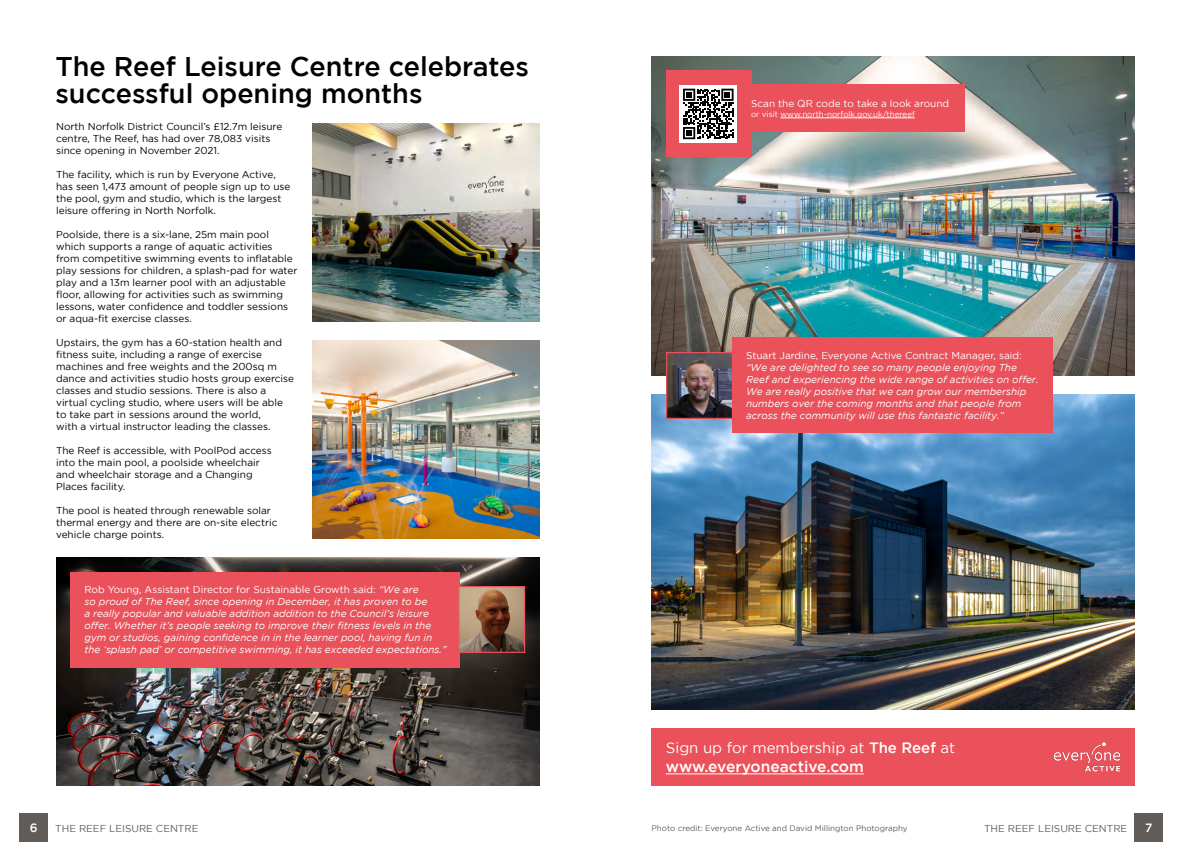
<style>
.page{position:relative;width:1191px;height:842px;background:#fff}
.page>*{position:absolute;margin:0;border:0;box-sizing:border-box;transform-origin:0 0}
.t1{font:500 27px/27.6px "Gotham";color:#000}
.t2{font:500 15.5px "Gotham";color:#fff}
.t3{font:15px "Gotham";color:#fff}
.t4{font:500 12px "Gotham";color:#fff}
.t5{font:10px/12px "Gotham";color:#000}
.t6{font:italic 10px/12px "Gotham";color:#fff}
.t7{font:10px "Gotham";color:#fff}
.t8{font:10px "Gotham";color:#625c59}
.t9{font:8px "Gotham";color:#625c59}
.t10{font:8px "Gotham";color:#fff}
.s1{font-style:normal}
.s2{font-weight:500}
</style>
<div class="page">
<img style="left:651px;top:56px;width:483px;height:320px">
<img style="left:312px;top:123px;width:227px;height:198px">
<img style="left:56px;top:557px;width:483px;height:229px">
<img style="left:312px;top:340px;width:227px;height:198px">
<img style="left:651px;top:395px;width:483px;height:314px">
<div style="left:651px;top:728px;width:483px;height:58px;background:#ea515a"></div>
<hr style="left:666px;top:774px;width:198px;height:1px;background:#fff">
<img style="left:1054px;top:742px;width:66px;height:29px">
<div style="left:737px;top:84px;width:227px;height:48px;background:#ea515a"></div>
<div style="left:666px;top:70px;width:85px;height:87px;background:#ea515a"></div>
<hr style="left:780px;top:118px;width:135px;height:1px;background:#fff">
<div style="left:20px;top:814px;width:28px;height:28px;background:#625c59"></div>
<div style="left:1134px;top:814px;width:28px;height:28px;background:#625c59"></div>
<div style="left:70px;top:572px;width:389px;height:95px;background:#ea515a"></div>
<div style="left:732px;top:337px;width:320px;height:96px;background:#ea515a"></div>
<img style="left:668px;top:354px;width:63px;height:63px">
<div style="left:666px;top:352px;width:67px;height:67px;border:1px solid #ea515a"></div>
<div style="left:679px;top:85px;width:58px;height:58px;background:#fff"></div>
<svg style="left:683px;top:89px;width:50px;height:50px"></svg>
<img style="left:460px;top:588px;width:63px;height:63px">
<div style="left:458px;top:586px;width:67px;height:67px;border:1px solid #ea515a"></div>
<h1 class="t1" style="left:55px;top:52px;width:475px">The Reef Leisure Centre celebrates successful opening months</h1>
<p class="t5" style="left:56px;top:121px;width:228px">North Norfolk District Council’s £12.7m leisure centre, The Reef, has had over 78,083 visits since opening in November 2021.</p>
<p class="t5" style="left:56px;top:169px;width:236px">The facility, which is run by Everyone Active, has seen 1,473 amount of people sign up to use the pool, gym and studio, which is the largest leisure offering in North Norfolk.</p>
<p class="t5" style="left:56px;top:229px;width:243px">Poolside, there is a six-lane, 25m main pool which supports a range of aquatic activities from competitive swimming events to inflatable play sessions for children, a splash-pad for water play and a 13m learner pool with an adjustable floor, allowing for activities such as swimming lessons, water confidence and toddler sessions or aqua-fit exercise classes.</p>
<p class="t5" style="left:56px;top:337px;width:239px">Upstairs, the gym has a 60-station health and fitness suite, including a range of exercise machines and free weights and the 200sq m dance and activities studio hosts group exercise classes and studio sessions. There is also a virtual cycling studio, where users will be able to take part in sessions around the world,<br>with a virtual instructor leading the classes.</p>
<p class="t5" style="left:56px;top:445px;width:217px">The Reef is accessible, with PoolPod access into the main pool, a poolside wheelchair and wheelchair storage and a Changing Places facility.</p>
<p class="t5" style="left:56px;top:505px;width:223px">The pool is heated through renewable solar thermal energy and there are on-site electric vehicle charge points.</p>
<p class="t6" style="left:84px;top:584px;width:364px"><span class="s1">Rob Young, Assistant Director for Sustainable Growth said:</span> “We are<br>so proud of The Reef, since opening in December, it has proven to be<br>a really popular and valuable addition addition to the Council’s leisure offer. Whether it’s people seeking to improve their fitness levels in the gym or studios, gaining confidence in in the learner pool, having fun in the ‘splash pad’ or competitive swimming, it has exceeded expectations.”</p>
<p class="t7" style="left:751px;top:98px;width:200px">Scan the QR code to take a look around</p>
<p class="t10" style="left:751px;top:110px;width:165px">or visit www.north-norfolk.gov.uk/thereef</p>
<p class="t7" style="left:746px;top:349px;width:277px">Stuart Jardine, Everyone Active Contract Manager, said:</p>
<p class="t6" style="left:746px;top:361px;width:294px">“We are delighted to see so many people enjoying The Reef and experiencing the wide range of activities on offer.<br>We are really positive that we can grow our membership numbers over the coming months and that people from across the community will use this fantastic facility.”</p>
<h3 class="t3" style="left:666px;top:739px;width:291px">Sign up for membership at <span class="s2">The Reef</span> at</h3>
<h2 class="t2" style="left:666px;top:757px;width:200px">www.everyoneactive.com</h2>
<p class="t4" style="left:30px;top:821px;width:9px">6</p>
<p class="t8" style="left:55px;top:822px;width:145px">THE REEF LEISURE CENTRE</p>
<p class="t8" style="left:984px;top:822px;width:145px">THE REEF LEISURE CENTRE</p>
<p class="t4" style="left:1145px;top:821px;width:9px">7</p>
<p class="t9" style="left:651px;top:824px;width:257px">Photo credit: Everyone Active and David Millington Photography</p>
</div>
